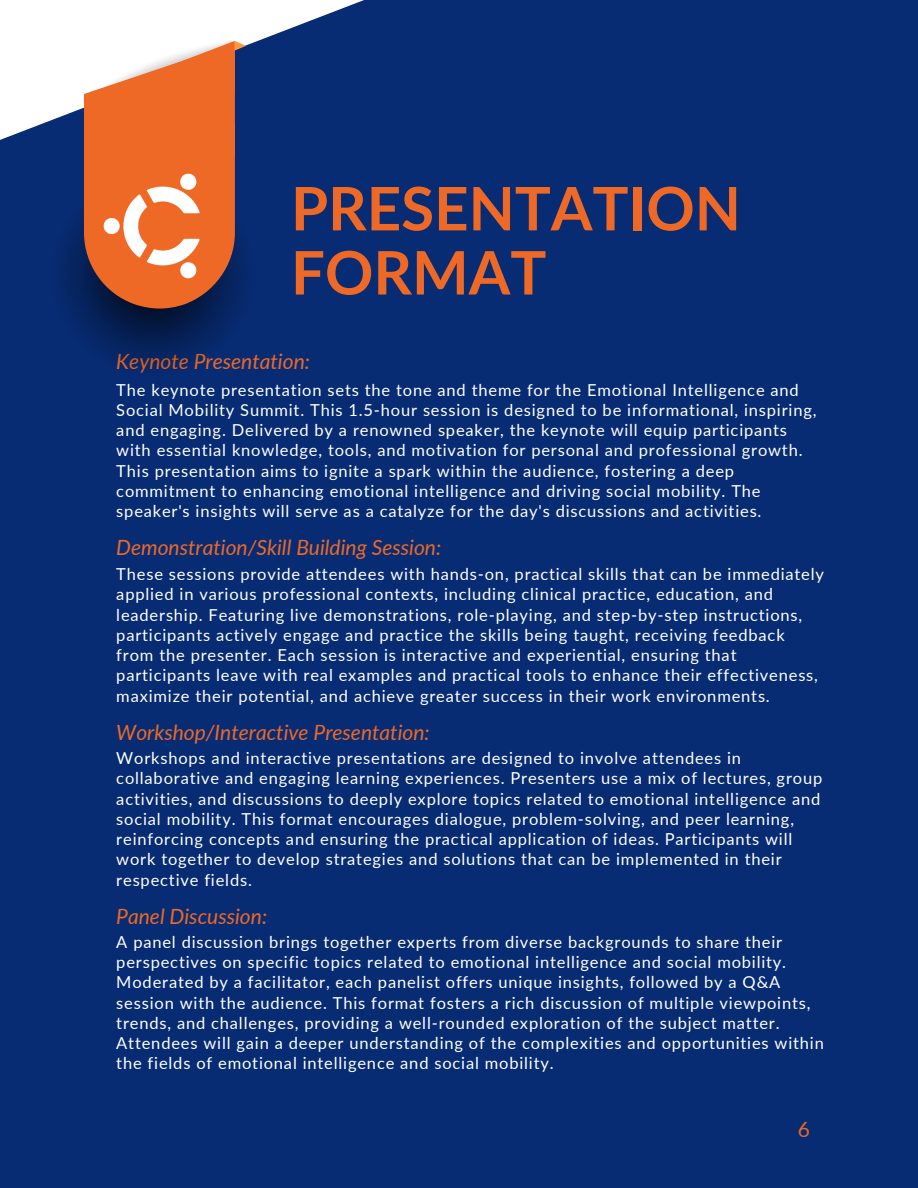
<style>
.page{position:relative;width:918px;height:1188px;background:#082c74}
.page>*{position:absolute;margin:0;border:0;box-sizing:border-box;transform-origin:0 0}
.t1{font:700 60px/64.2px "Lato";color:#ee6926}
.t2{font:italic 21px "Lato";color:#ee6926}
.t3{font:21px "Lato";color:#ee6926}
.t4{font:16.5px/20.2px "Lato";letter-spacing:.05em;color:#fff}
</style>
<div class="page">
<svg style="left:0;top:0;width:364px;height:140px;fill:#fff"></svg>
<div style="left:77px;top:27px;width:159px;height:14px;background:#fff"></div>
<svg style="left:51px;top:41px;width:204px;height:324px"></svg>
<h2 class="t1" style="left:291px;top:175px;width:451px">PRESENTATION<br>FORMAT</h2>
<h1 class="t2" style="left:116px;top:349px;width:195px">Keynote Presentation:</h1>
<p class="t4" style="left:116px;top:379px;width:702px">The keynote presentation sets the tone and theme for the Emotional Intelligence and Social Mobility Summit. This 1.5-hour session is designed to be informational, inspiring, and engaging. Delivered by a renowned speaker, the keynote will equip participants with essential knowledge, tools, and motivation for personal and professional growth.<br>This presentation aims to ignite a spark within the audience, fostering a deep commitment to enhancing emotional intelligence and driving social mobility. The speaker's insights will serve as a catalyze for the day's discussions and activities.</p>
<p class="t2" style="left:116px;top:535px;width:326px">Demonstration/Skill Building Session:</p>
<h2 class="t4" style="left:116px;top:564px;width:709px">These sessions provide attendees with hands-on, practical skills that can be immediately applied in various professional contexts, including clinical practice, education, and leadership. Featuring live demonstrations, role-playing, and step-by-step instructions, participants actively engage and practice the skills being taught, receiving feedback from the presenter. Each session is interactive and experiential, ensuring that participants leave with real examples and practical tools to enhance their effectiveness, maximize their potential, and achieve greater success in their work environments.</h2>
<p class="t2" style="left:116px;top:719px;width:315px">Workshop/Interactive Presentation:</p>
<p class="t4" style="left:116px;top:748px;width:707px">Workshops and interactive presentations are designed to involve attendees in collaborative and engaging learning experiences. Presenters use a mix of lectures, group activities, and discussions to deeply explore topics related to emotional intelligence and social mobility. This format encourages dialogue, problem-solving, and peer learning, reinforcing concepts and ensuring the practical application of ideas. Participants will work together to develop strategies and solutions that can be implemented in their respective fields.</p>
<p class="t2" style="left:116px;top:903px;width:152px">Panel Discussion:</p>
<h2 class="t4" style="left:116px;top:931px;width:709px">A panel discussion brings together experts from diverse backgrounds to share their perspectives on specific topics related to emotional intelligence and social mobility.<br>Moderated by a facilitator, each panelist offers unique insights, followed by a Q&amp;A session with the audience. This format fosters a rich discussion of multiple viewpoints, trends, and challenges, providing a well-rounded exploration of the subject matter.<br>Attendees will gain a deeper understanding of the complexities and opportunities within the fields of emotional intelligence and social mobility.</h2>
<p class="t3" style="left:798px;top:1116px;width:14px">6</p>
</div>
